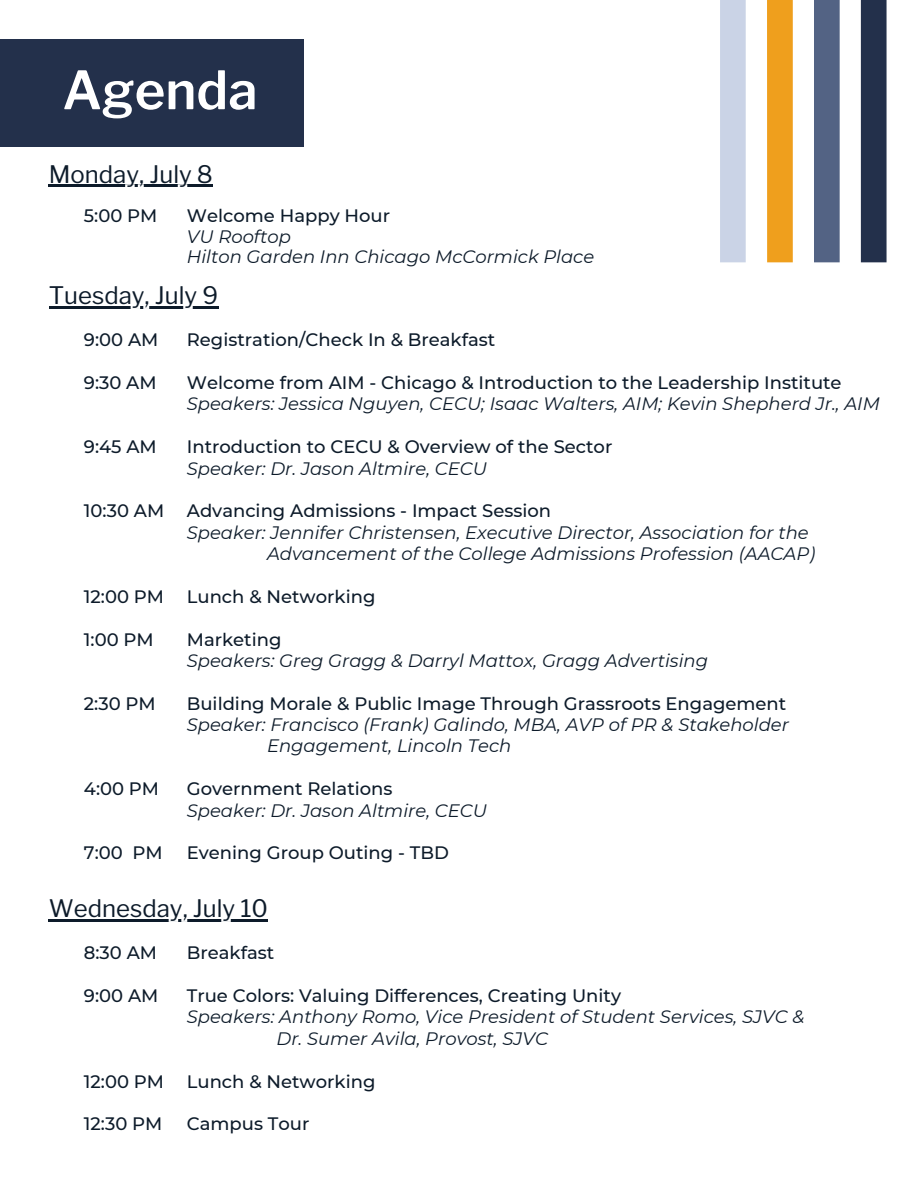
<style>
.page{position:relative;width:918px;height:1188px;background:#fff}
.page>*{position:absolute;margin:0;border:0;box-sizing:border-box;transform-origin:0 0}
.t1{font:600 52.5px "Libre Franklin";color:#fff}
.t2{font:24px "Libre Franklin";color:#0d1b2a}
.t3{font:italic 18px "Montserrat";color:#0d1b2a}
.t4{font:500 18px "Montserrat";color:#0d1b2a}
</style>
<div class="page">
<div style="left:0;top:39px;width:304px;height:108px;background:#23304b"></div>
<hr style="left:49px;top:185px;width:164px;height:2px;background:#0d1b2a">
<hr style="left:49px;top:306px;width:169px;height:2px;background:#0d1b2a">
<hr style="left:49px;top:919px;width:219px;height:2px;background:#0d1b2a">
<div style="left:720px;top:0;width:26px;height:262px;background:#cad3e6"></div>
<svg style="left:767px;top:0;width:120px;height:262px"></svg>
<p class="t1" style="left:62px;top:59px;width:197px">Agenda</p>
<p class="t2" style="left:49px;top:159px;width:166px">Monday, July 8</p>
<p class="t4" style="left:84px;top:205px;width:75px">5:00 PM</p>
<p class="t4" style="left:187px;top:205px;width:205px">Welcome Happy Hour</p>
<p class="t3" style="left:187px;top:225px;width:106px">VU Rooftop</p>
<p class="t3" style="left:187px;top:245px;width:409px">Hilton Garden Inn Chicago McCormick Place</p>
<p class="t2" style="left:49px;top:281px;width:171px">Tuesday, July 9</p>
<p class="t4" style="left:187px;top:329px;width:310px">Registration/Check In &amp; Breakfast</p>
<h3 class="t4" style="left:187px;top:372px;width:656px">Welcome from AIM - Chicago &amp; Introduction to the Leadership Institute</h3>
<p class="t3" style="left:187px;top:393px;width:695px">Speakers: Jessica Nguyen, CECU; Isaac Walters, AIM; Kevin Shepherd Jr., AIM</p>
<p class="t4" style="left:187px;top:436px;width:427px">Introduction to CECU &amp; Overview of the Sector</p>
<h4 class="t3" style="left:187px;top:457px;width:302px">Speaker: Dr. Jason Altmire, CECU</h4>
<p class="t4" style="left:187px;top:500px;width:366px">Advancing Admissions - Impact Session</p>
<p class="t3" style="left:187px;top:521px;width:623px">Speaker: Jennifer Christensen, Executive Director, Association for the</p>
<p class="t3" style="left:267px;top:543px;width:550px">Advancement of the College Admissions Profession (AACAP)</p>
<p class="t4" style="left:187px;top:585px;width:190px">Lunch &amp; Networking</p>
<p class="t4" style="left:187px;top:628px;width:96px">Marketing</p>
<p class="t3" style="left:187px;top:650px;width:523px">Speakers: Greg Gragg &amp; Darryl Mattox, Gragg Advertising</p>
<p class="t4" style="left:187px;top:692px;width:601px">Building Morale &amp; Public Image Through Grassroots Engagement</p>
<h4 class="t3" style="left:187px;top:714px;width:604px">Speaker: Francisco (Frank) Galindo, MBA, AVP of PR &amp; Stakeholder</h4>
<p class="t3" style="left:267px;top:735px;width:246px">Engagement, Lincoln Tech</p>
<p class="t4" style="left:187px;top:778px;width:207px">Government Relations</p>
<p class="t3" style="left:187px;top:799px;width:302px">Speaker: Dr. Jason Altmire, CECU</p>
<p class="t4" style="left:187px;top:842px;width:264px">Evening Group Outing - TBD</p>
<h1 class="t4" style="left:84px;top:329px;width:76px">9:00 AM</h1>
<h2 class="t4" style="left:84px;top:372px;width:74px">9:30 AM</h2>
<h3 class="t4" style="left:84px;top:436px;width:74px">9:45 AM</h3>
<p class="t4" style="left:84px;top:500px;width:82px">10:30 AM</p>
<p class="t4" style="left:84px;top:585px;width:82px">12:00 PM</p>
<p class="t4" style="left:84px;top:628px;width:71px">1:00 PM</p>
<p class="t4" style="left:84px;top:692px;width:73px">2:30 PM</p>
<h2 class="t4" style="left:84px;top:778px;width:77px">4:00 PM</h2>
<p class="t4" style="left:84px;top:842px;width:80px">7:00 PM</p>
<h4 class="t2" style="left:49px;top:894px;width:221px">Wednesday, July 10</h4>
<h2 class="t4" style="left:84px;top:942px;width:75px">8:30 AM</h2>
<h3 class="t4" style="left:84px;top:985px;width:76px">9:00 AM</h3>
<p class="t4" style="left:187px;top:942px;width:89px">Breakfast</p>
<h4 class="t4" style="left:187px;top:985px;width:436px">True Colors: Valuing Differences, Creating Unity</h4>
<p class="t3" style="left:187px;top:1006px;width:619px">Speakers: Anthony Romo, Vice President of Student Services, SJVC &amp;</p>
<p class="t3" style="left:276px;top:1027px;width:273px">Dr. Sumer Avila, Provost, SJVC</p>
<p class="t4" style="left:187px;top:1070px;width:190px">Lunch &amp; Networking</p>
<h4 class="t4" style="left:187px;top:1113px;width:124px">Campus Tour</h4>
<h3 class="t4" style="left:84px;top:1070px;width:82px">12:00 PM</h3>
<h3 class="t4" style="left:84px;top:1113px;width:80px">12:30 PM</h3>
</div>
